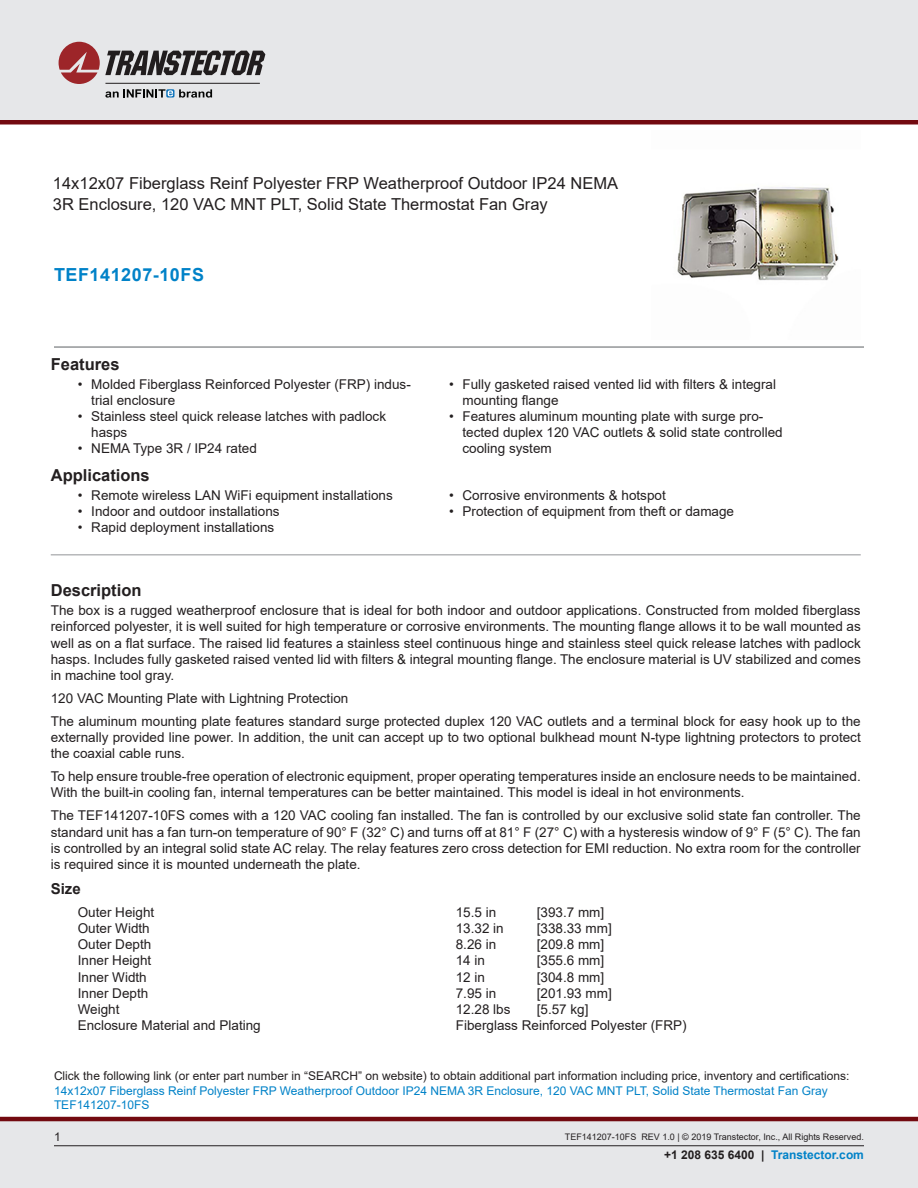
<style>
.page{position:relative;width:918px;height:1188px;background:#fff}
.page>*{position:absolute;margin:0;border:0;box-sizing:border-box;transform-origin:0 0}
.PN{font:700 18px "Arial";letter-spacing:.03em;color:#0082c8}
.Web_Description_Para{font:16.5px/21px "Arial";color:#231f20}
.Head1{font:700 16.5px "Arial";color:#231f20}
.MarketingDescription{font:700 15px "Arial";color:#231f20}
.MarketingDescription-2{font:13.5px/16.2px "Arial";color:#231f20}
.Specs_Para{font:13.5px "Arial";color:#231f20}
.Description_and_PN_L{font:12px/14.4px "Arial";color:#231f20}
.t1{font:700 12px "Arial";color:#0082c8}
.t2{font:9px "Arial";color:#231f20}
.s1{color:#0082c8}
.s2{color:#231f20}
</style>
<div class="page">
<div style="left:0;top:0;width:918px;height:122px;background:#e6e7e9"></div>
<hr style="left:0;top:120px;width:918px;height:4px;background:#730a10">
<svg style="left:59px;top:42px;width:206px;height:56px"></svg>
<div style="left:0;top:1121px;width:918px;height:67px;background:#e6e7e9"></div>
<hr style="left:0;top:1117px;width:918px;height:4px;background:#730a10">
<hr style="left:54px;top:1145px;width:810px;height:1px;background:#231f20">
<hr style="left:54px;top:347px;width:810px;height:1px;background:#939598">
<img style="left:677px;top:187px;width:162px;height:94px">
<hr style="left:51px;top:554px;width:810px;height:1px;background:#939598">
<h1 class="Web_Description_Para" style="left:53px;top:173px;width:567px">14x12x07 Fiberglass Reinf Polyester FRP Weatherproof Outdoor IP24 NEMA<br>3R Enclosure, 120 VAC MNT PLT, Solid State Thermostat Fan Gray</h1>
<p class="PN" style="left:54px;top:262px;width:152px">TEF141207-10FS</p>
<p class="Head1" style="left:51px;top:353px;width:70px">Features</p>
<p class="MarketingDescription-2" style="left:91px;top:376px;width:321px;text-indent:-14px">• Molded Fiberglass Reinforced Polyester (FRP) indus&shy;trial enclosure</p>
<p class="MarketingDescription-2" style="left:91px;top:408px;width:296px;text-indent:-14px">• Stainless steel quick release latches with padlock hasps</p>
<p class="MarketingDescription-2" style="left:78px;top:440px;width:181px">• NEMA Type 3R / IP24 rated</p>
<p class="Head1" style="left:51px;top:463px;width:101px">Applications</p>
<p class="MarketingDescription-2" style="left:78px;top:487px;width:317px">• Remote wireless LAN WiFi equipment installations</p>
<p class="MarketingDescription-2" style="left:78px;top:503px;width:203px">• Indoor and outdoor installations</p>
<p class="MarketingDescription-2" style="left:78px;top:519px;width:198px">• Rapid deployment installations</p>
<p class="MarketingDescription-2" style="left:463px;top:376px;width:315px;text-indent:-14px">• Fully gasketed raised vented lid with filters &amp; integral mounting flange</p>
<p class="MarketingDescription-2" style="left:463px;top:408px;width:322px;text-indent:-14px">• Features aluminum mounting plate with surge pro&shy;tected duplex 120 VAC outlets &amp; solid state controlled cooling system</p>
<p class="MarketingDescription-2" style="left:449px;top:487px;width:218px">• Corrosive environments &amp; hotspot</p>
<p class="MarketingDescription-2" style="left:449px;top:503px;width:287px">• Protection of equipment from theft or damage</p>
<p class="Head1" style="left:51px;top:579px;width:92px">Description</p>
<p class="MarketingDescription-2" style="left:51px;top:602px;width:812px;text-align:justify">The box is a rugged weatherproof enclosure that is ideal for both indoor and outdoor applications. Constructed from molded fiberglass reinforced polyester, it is well suited for high temperature or corrosive environments. The mounting flange allows it to be wall mounted as well as on a flat surface. The raised lid features a stainless steel continuous hinge and stainless steel quick release latches with padlock hasps. Includes fully gasketed raised vented lid with filters &amp; integral mounting flange. The enclosure material is UV stabilized and comes in machine tool gray.</p>
<p class="MarketingDescription-2" style="left:51px;top:690px;width:299px">120 VAC Mounting Plate with Lightning Protection</p>
<p class="MarketingDescription-2" style="left:51px;top:713px;width:812px;text-align:justify">The aluminum mounting plate features standard surge protected duplex 120 VAC outlets and a terminal block for easy hook up to the externally provided line power. In addition, the unit can accept up to two optional bulkhead mount N-type lightning protectors to protect the coaxial cable runs.</p>
<p class="MarketingDescription-2" style="left:51px;top:768px;width:811px">To help ensure trouble-free operation of electronic equipment, proper operating temperatures inside an enclosure needs to be maintained.<br>With the built-in cooling fan, internal temperatures can be better maintained. This model is ideal in hot environments.</p>
<p class="MarketingDescription-2" style="left:51px;top:808px;width:811px;text-align:justify">The TEF141207-10FS comes with a 120 VAC cooling fan installed. The fan is controlled by our exclusive solid state fan controller. The standard unit has a fan turn-on temperature of 90° F (32° C) and turns off at 81° F (27° C) with a hysteresis window of 9° F (5° C). The fan is controlled by an integral solid state AC relay. The relay features zero cross detection for EMI reduction. No extra room for the controller is required since it is mounted underneath the plate.</p>
<p class="MarketingDescription" style="left:51px;top:878px;width:32px">Size</p>
<p class="Specs_Para" style="left:78px;top:903px;width:78px">Outer Height</p>
<p class="Specs_Para" style="left:456px;top:903px;width:42px">15.5 in</p>
<p class="Specs_Para" style="left:537px;top:903px;width:69px">[393.7 mm]</p>
<p class="Specs_Para" style="left:78px;top:919px;width:74px">Outer Width</p>
<p class="Specs_Para" style="left:456px;top:919px;width:50px">13.32 in</p>
<p class="Specs_Para" style="left:537px;top:919px;width:77px">[338.33 mm]</p>
<p class="Specs_Para" style="left:78px;top:935px;width:75px">Outer Depth</p>
<p class="Specs_Para" style="left:456px;top:935px;width:42px">8.26 in</p>
<p class="Specs_Para" style="left:537px;top:935px;width:69px">[209.8 mm]</p>
<p class="Specs_Para" style="left:78px;top:951px;width:75px">Inner Height</p>
<p class="Specs_Para" style="left:456px;top:951px;width:31px">14 in</p>
<p class="Specs_Para" style="left:537px;top:951px;width:69px">[355.6 mm]</p>
<p class="Specs_Para" style="left:78px;top:967px;width:71px">Inner Width</p>
<p class="Specs_Para" style="left:456px;top:967px;width:31px">12 in</p>
<p class="Specs_Para" style="left:537px;top:967px;width:69px">[304.8 mm]</p>
<p class="Specs_Para" style="left:78px;top:984px;width:72px">Inner Depth</p>
<p class="Specs_Para" style="left:456px;top:984px;width:42px">7.95 in</p>
<p class="Specs_Para" style="left:537px;top:984px;width:77px">[201.93 mm]</p>
<p class="Specs_Para" style="left:78px;top:1000px;width:43px">Weight</p>
<p class="Specs_Para" style="left:456px;top:1000px;width:56px">12.28 lbs</p>
<p class="Specs_Para" style="left:537px;top:1000px;width:53px">[5.57 kg]</p>
<p class="Specs_Para" style="left:78px;top:1016px;width:185px">Enclosure Material and Plating</p>
<p class="Specs_Para" style="left:456px;top:1016px;width:233px">Fiberglass Reinforced Polyester (FRP)</p>
<p class="Description_and_PN_L" style="left:54px;top:1069px;width:797px">Click the following link (or enter part number in “SEARCH” on website) to obtain additional part information including price, inventory and certifications:<br><span class="s1">14x12x07 Fiberglass Reinf Polyester FRP Weatherproof Outdoor IP24 NEMA 3R Enclosure, 120 VAC MNT PLT, Solid State Thermostat Fan Gray<br>TEF141207-10FS</span></p>
<p class="Description_and_PN_L" style="left:54px;top:1129px;width:8px">1</p>
<p class="t2" style="left:565px;top:1131px;width:301px">TEF141207-10FS REV 1.0 | © 2019 Transtector, Inc., All Rights Reserved.</p>
<p class="t1" style="left:664px;top:1147px;width:201px"><span class="s2">+1 208 635 6400 |</span> Transtector.com</p>
</div>
